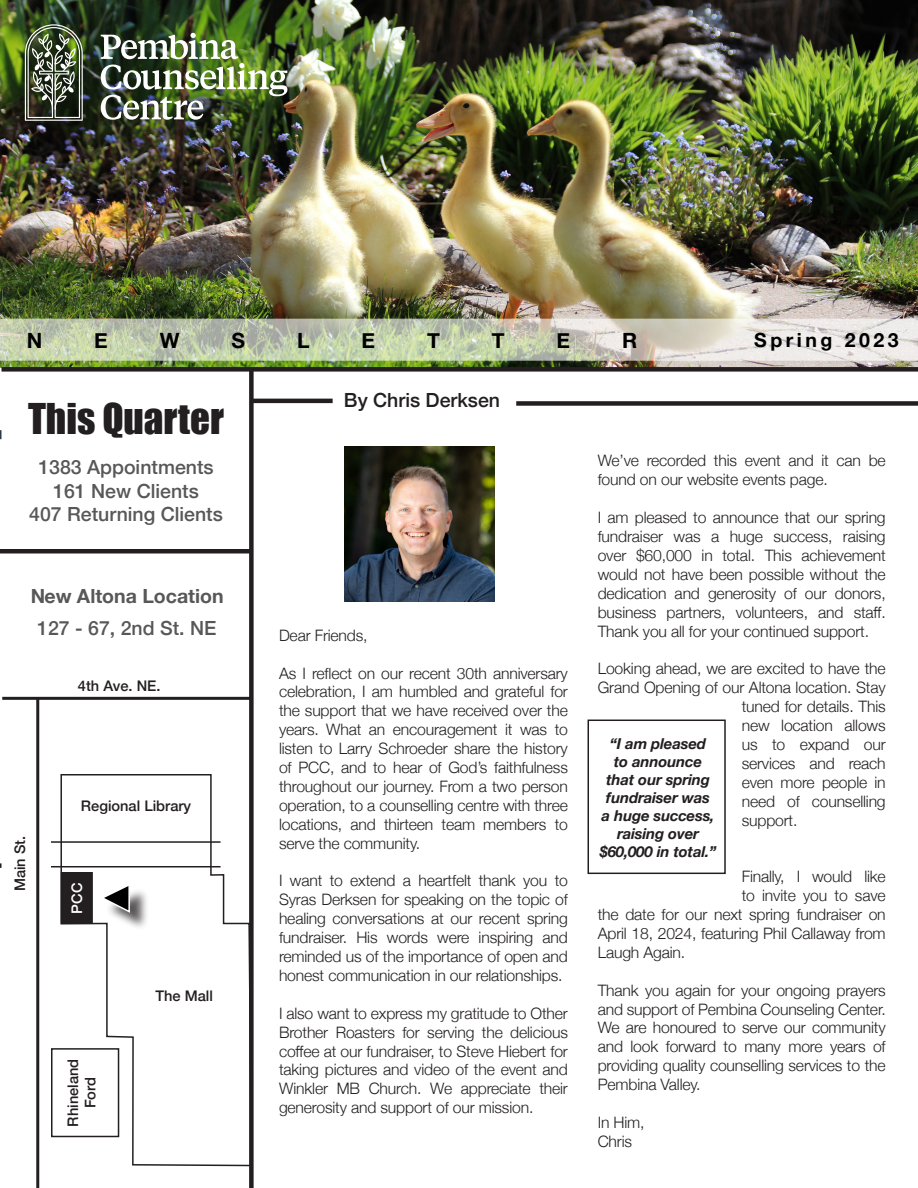
<style>
.page{position:relative;width:918px;height:1188px;background:#fff}
.page>*{position:absolute;margin:0;border:0;box-sizing:border-box;transform-origin:0 0}
.t1{font:39px "Impact";color:#231f20}
.t2{font:700 21px "Helvetica Neue";color:#000}
.t3{font:500 19.5px/23.4px "Helvetica Neue";color:#000;text-align:center}
.t4{font:700 19.5px "Helvetica Neue";color:#000}
.t5{font:500 19.5px "Helvetica Neue";color:#231f20}
.t6{font:700 19.5px "Helvetica Neue";letter-spacing:.18em;color:#000}
.t7{font:300 15.75px/18.9px "Helvetica Neue";letter-spacing:-.01em;color:#231f20;text-align:justify}
.t8{font:italic 700 15px/18px "Helvetica Neue";letter-spacing:-.01em;color:#231f20;text-align:center}
.t9{font:500 14.7px/17.5px "Helvetica Neue";color:#231f20;text-align:center}
.t10{font:500 14.7px "Helvetica Neue";color:#fff}
</style>
<div class="page">
<img style="left:0;top:0;width:918px;height:367px">
<div style="left:249px;top:369px;width:5px;height:819px;background:#231f20"></div>
<hr style="left:251px;top:399px;width:82px;height:4px;background:#231f20">
<div style="left:516px;top:401px;width:402px;height:5px;background:#231f20"></div>
<img style="left:344px;top:447px;width:151px;height:155px">
<div style="left:0;top:549px;width:251px;height:5px;background:#231f20"></div>
<svg style="left:0;top:430px;width:2px;height:9px"></svg>
<div style="left:588px;top:720px;width:138px;height:154px;border:2px solid #231f20"></div>
<div style="left:2px;top:367px;width:916px;height:5px;background:#231f20"></div>
<svg style="left:0;top:319px;width:918px;height:42px;background:#ccd1bb"></svg>
<img style="left:101px;top:33px;width:186px;height:87px">
<img style="left:25px;top:24px;width:58px;height:97px">
<hr style="left:36px;top:699px;width:3px;height:489px;background:#231f20">
<hr style="left:2px;top:697px;width:249px;height:3px;background:#231f20">
<svg style="left:60px;top:773px;width:190px;height:394px"></svg>
<hr style="left:51px;top:841px;width:170px;height:2px;background:#231f20">
<hr style="left:51px;top:866px;width:170px;height:1px;background:#231f20">
<div style="left:62px;top:873px;width:30px;height:50px;background:#231f20"></div>
<div style="left:61px;top:872px;width:32px;height:51px;border:2px solid #231f20"></div>
<div style="left:51px;top:1048px;width:68px;height:89px;border:2px solid #231f20"></div>
<div style="left:105px;top:887px;width:44px;height:43px;background:#231f20;opacity:.75"></div>
<svg style="left:100px;top:882px;width:31px;height:32px"></svg>
<h2 class="t2" style="left:27px;top:327px;width:17px">N</h2>
<h2 class="t2" style="left:94px;top:327px;width:15px">E</h2>
<h2 class="t2" style="left:160px;top:327px;width:21px">W</h2>
<h2 class="t2" style="left:232px;top:327px;width:15px">S</h2>
<h2 class="t2" style="left:297px;top:327px;width:14px">L</h2>
<h2 class="t2" style="left:362px;top:327px;width:15px">E</h2>
<h2 class="t2" style="left:427px;top:327px;width:14px">T</h2>
<h2 class="t2" style="left:492px;top:327px;width:14px">T</h2>
<h2 class="t2" style="left:557px;top:327px;width:15px">E</h2>
<h2 class="t2" style="left:622px;top:327px;width:17px">R</h2>
<p class="t6" style="left:754px;top:328px;width:146px">Spring 2023</p>
<h1 class="t1" style="left:28px;top:395px;width:198px">This Quarter</h1>
<p class="t3" style="left:29px;top:455px;width:195px">1383 Appointments<br>161 New Clients<br>407 Returning Clients</p>
<p class="t4" style="left:30px;top:584px;width:195px">New Altona Location</p>
<p class="t3" style="left:37px;top:616px;width:181px">127 - 67, 2nd St. NE</p>
<p class="t9" style="left:78px;top:677px;width:84px">4th Ave. NE.</p>
<p class="t9" style="left:11px;top:891px;width:57px;rotate:-90deg">Main St.</p>
<p class="t9" style="left:81px;top:796px;width:112px">Regional Library</p>
<p class="t10" style="left:68px;top:914px;width:32px;rotate:-90deg">PCC</p>
<p class="t9" style="left:64px;top:1127px;width:69px;rotate:-90deg">Rhineland<br>Ford</p>
<p class="t9" style="left:155px;top:987px;width:59px">The Mall</p>
<p class="t5" style="left:344px;top:388px;width:158px">By Chris Derksen</p>
<p class="t7" style="left:279px;top:625px;width:90px">Dear Friends,</p>
<p class="t7" style="left:279px;top:663px;width:290px">As I reflect on our recent 30th anniversary celebration, I am humbled and grateful for the support that we have received over the years. What an encouragement it was to listen to Larry Schroeder share the history of PCC, and to hear of God’s faithfulness throughout our journey. From a two person operation, to a counselling centre with three locations, and thirteen team members to serve the community.</p>
<p class="t7" style="left:279px;top:871px;width:290px">I want to extend a heartfelt thank you to Syras Derksen for speaking on the topic of healing conversations at our recent spring fundraiser. His words were inspiring and reminded us of the importance of open and honest communication in our relationships.</p>
<p class="t7" style="left:279px;top:1003px;width:290px">I also want to express my gratitude to Other Brother Roasters for serving the delicious coffee at our fundraiser, to Steve Hiebert for taking pictures and video of the event and Winkler MB Church. We appreciate their generosity and support of our mission.</p>
<p class="t7" style="left:598px;top:451px;width:290px">We’ve recorded this event and it can be found on our website events page.</p>
<p class="t7" style="left:598px;top:508px;width:290px">I am pleased to announce that our spring fundraiser was a huge success, raising over $60,000 in total. This achievement would not have been possible without the dedication and generosity of our donors, business partners, volunteers, and staff.<br>Thank you all for your continued support.</p>
<p class="t7" style="left:598px;top:659px;width:290px">Looking ahead, we are excited to have the</p>
<p class="t7" style="left:598px;top:678px;width:290px">Grand Opening of our Altona location. Stay</p>
<p class="t7" style="left:742px;top:697px;width:146px">tuned for details. This</p>
<p class="t7" style="left:742px;top:716px;width:146px">new location allows</p>
<p class="t7" style="left:742px;top:735px;width:146px">us to expand our</p>
<p class="t7" style="left:742px;top:754px;width:146px">services and reach</p>
<p class="t7" style="left:742px;top:772px;width:146px">even more people in</p>
<p class="t7" style="left:742px;top:791px;width:146px">need of counselling</p>
<p class="t7" style="left:742px;top:810px;width:57px">support.</p>
<p class="t8" style="left:600px;top:734px;width:118px">“I am pleased<br>to announce that our spring fundraiser was<br>a huge success, raising over $60,000 in total.”</p>
<p class="t7" style="left:742px;top:867px;width:146px">Finally, I would like</p>
<p class="t7" style="left:742px;top:886px;width:146px">to invite you to save</p>
<p class="t7" style="left:598px;top:905px;width:290px">the date for our next spring fundraiser on</p>
<p class="t7" style="left:598px;top:924px;width:290px">April 18, 2024, featuring Phil Callaway from</p>
<p class="t7" style="left:598px;top:943px;width:89px">Laugh Again.</p>
<p class="t7" style="left:598px;top:980px;width:290px">Thank you again for your ongoing prayers and support of Pembina Counseling Center.<br>We are honoured to serve our community and look forward to many more years of providing quality counselling services to the Pembina Valley.</p>
<p class="t7" style="left:598px;top:1113px;width:48px">In Him,<br>Chris</p>
</div>
